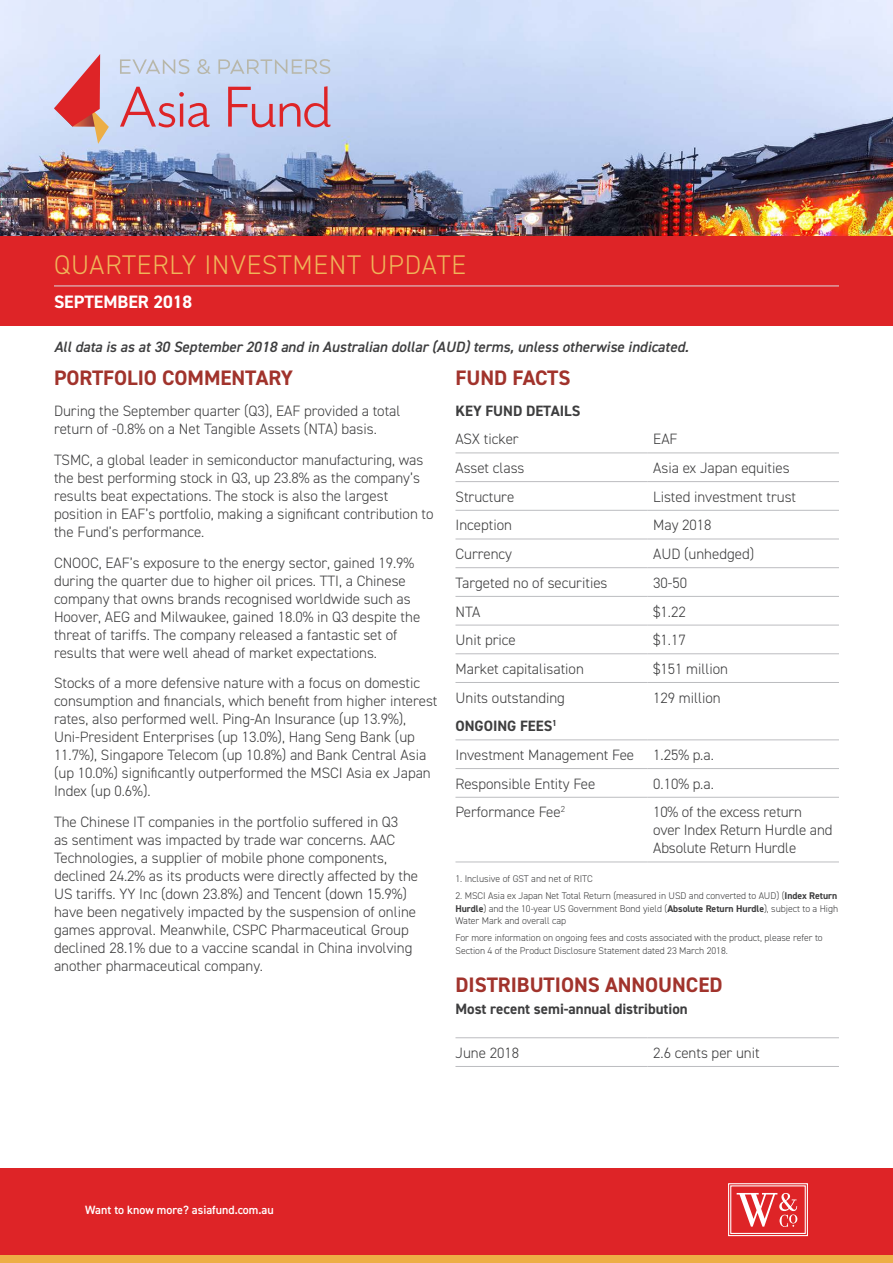
<style>
.page{position:relative;width:893px;height:1263px;background:#fff}
.page>*{position:absolute;margin:0;border:0;box-sizing:border-box;transform-origin:0 0}
.Page_heading_-_orang{font:300 27px "DIN2014";letter-spacing:.03em;color:#efb559}
.red_subhead{font:700 21px "DIN2014";color:#a1332c}
.red_subhead-2{font:700 18px "DIN2014";color:#fff}
.Body_copy{font:300 15px/18px "DIN2014";color:#3e3e3f}
.Table_Body{font:300 15px/18px "DIN2014";color:#3e3e3f}
.Body_copy-2{font:italic 600 15px "DIN2014";color:#3e3e3f}
.Table_Header{font:700 15px "DIN2014";color:#3e3e3f}
.t1{font:600 12px "DIN2014";color:#fff}
.footnote{font:300 9.75px/12.8px "DIN2014";color:#3e3e3f;text-align:justify}
.s1{font-weight:700}
</style>
<div class="page">
<div style="left:0;top:1168px;width:893px;height:87px;background:#de2427"></div>
<svg style="left:728px;top:1183px;width:80px;height:54px"></svg>
<div style="left:0;top:1255px;width:893px;height:8px;background:#edae46"></div>
<img style="left:0;top:0;width:893px;height:236px">
<div style="left:0;top:236px;width:893px;height:90px;background:#de2427"></div>
<hr style="left:455px;top:452px;width:192px;height:1px;background:#bcbdc0">
<hr style="left:647px;top:452px;width:192px;height:1px;background:#bcbdc0">
<hr style="left:455px;top:481px;width:192px;height:1px;background:#bcbdc0">
<hr style="left:647px;top:481px;width:192px;height:1px;background:#bcbdc0">
<hr style="left:455px;top:510px;width:192px;height:1px;background:#bcbdc0">
<hr style="left:647px;top:510px;width:192px;height:1px;background:#bcbdc0">
<hr style="left:455px;top:539px;width:192px;height:1px;background:#bcbdc0">
<hr style="left:647px;top:539px;width:192px;height:1px;background:#bcbdc0">
<hr style="left:455px;top:567px;width:192px;height:1px;background:#bcbdc0">
<hr style="left:647px;top:567px;width:192px;height:1px;background:#bcbdc0">
<hr style="left:455px;top:596px;width:192px;height:1px;background:#bcbdc0">
<hr style="left:647px;top:596px;width:192px;height:1px;background:#bcbdc0">
<hr style="left:455px;top:625px;width:192px;height:1px;background:#bcbdc0">
<hr style="left:647px;top:625px;width:192px;height:1px;background:#bcbdc0">
<hr style="left:455px;top:653px;width:192px;height:1px;background:#bcbdc0">
<hr style="left:647px;top:653px;width:192px;height:1px;background:#bcbdc0">
<hr style="left:455px;top:739px;width:192px;height:1px;background:#bcbdc0">
<hr style="left:647px;top:739px;width:192px;height:1px;background:#bcbdc0">
<hr style="left:455px;top:768px;width:192px;height:1px;background:#bcbdc0">
<hr style="left:647px;top:768px;width:192px;height:1px;background:#bcbdc0">
<hr style="left:455px;top:797px;width:192px;height:1px;background:#bcbdc0">
<hr style="left:647px;top:797px;width:192px;height:1px;background:#bcbdc0">
<hr style="left:455px;top:861px;width:192px;height:1px;background:#bcbdc0">
<hr style="left:647px;top:861px;width:192px;height:1px;background:#bcbdc0">
<hr style="left:455px;top:682px;width:192px;height:1px;background:#bcbdc0">
<hr style="left:647px;top:682px;width:192px;height:1px;background:#bcbdc0">
<hr style="left:455px;top:1037px;width:192px;height:1px;background:#bcbdc0">
<hr style="left:647px;top:1037px;width:192px;height:1px;background:#bcbdc0">
<hr style="left:455px;top:1066px;width:192px;height:1px;background:#bcbdc0">
<hr style="left:647px;top:1066px;width:192px;height:1px;background:#bcbdc0">
<svg style="left:120px;top:59px;width:69px;height:15px"></svg>
<svg style="left:197px;top:59px;width:14px;height:15px"></svg>
<svg style="left:218px;top:59px;width:112px;height:15px;background:#c5d0df"></svg>
<svg style="left:120px;top:87px;width:90px;height:40px;background:#cfb1c7"></svg>
<svg style="left:228px;top:86px;width:102px;height:41px;background:#caacc6"></svg>
<svg style="left:54px;top:54px;width:55px;height:90px;background:#d69aa4"></svg>
<hr style="left:54px;top:286px;width:785px;height:1px;background:#dcdddf">
<p class="Page_heading_-_orang" style="left:54px;top:248px;width:414px">QUARTERLY INVESTMENT UPDATE</p>
<p class="red_subhead-2" style="left:54px;top:289px;width:140px">SEPTEMBER 2018</p>
<p class="Body_copy-2" style="left:54px;top:337px;width:636px">All data is as at 30 September 2018 and in Australian dollar (AUD) terms, unless otherwise indicated.</p>
<p class="red_subhead" style="left:54px;top:364px;width:240px">PORTFOLIO COMMENTARY</p>
<p class="Body_copy" style="left:54px;top:402px;width:348px">During the September quarter (Q3), EAF provided a total return of -0.8% on a Net Tangible Assets (NTA) basis.</p>
<p class="Body_copy" style="left:54px;top:451px;width:381px">TSMC, a global leader in semiconductor manufacturing, was the best performing stock in Q3, up 23.8% as the company’s results beat expectations. The stock is also the largest position in EAF’s portfolio, making a significant contribution to the Fund’s performance.</p>
<p class="Body_copy" style="left:54px;top:553px;width:368px">CNOOC, EAF’s exposure to the energy sector, gained 19.9% during the quarter due to higher oil prices. TTI, a Chinese company that owns brands recognised worldwide such as Hoover, AEG and Milwaukee, gained 18.0% in Q3 despite the threat of tariffs. The company released a fantastic set of results that were well ahead of market expectations.</p>
<p class="Body_copy" style="left:54px;top:674px;width:385px">Stocks of a more defensive nature with a focus on domestic consumption and financials, which benefit from higher interest rates, also performed well. Ping-An Insurance (up 13.9%), Uni-President Enterprises (up 13.0%), Hang Seng Bank (up 11.7%), Singapore Telecom (up 10.8%) and Bank Central Asia (up 10.0%) significantly outperformed the MSCI Asia ex Japan Index (up 0.6%).</p>
<p class="Body_copy" style="left:54px;top:813px;width:366px">The Chinese IT companies in the portfolio suffered in Q3<br>as sentiment was impacted by trade war concerns. AAC Technologies, a supplier of mobile phone components, declined 24.2% as its products were directly affected by the US tariffs. YY Inc (down 23.8%) and Tencent (down 15.9%) have been negatively impacted by the suspension of online games approval. Meanwhile, CSPC Pharmaceutical Group declined 28.1% due to a vaccine scandal in China involving another pharmaceutical company.</p>
<p class="red_subhead" style="left:455px;top:364px;width:116px">FUND FACTS</p>
<p class="Table_Header" style="left:455px;top:401px;width:126px">KEY FUND DETAILS</p>
<p class="Table_Body" style="left:455px;top:430px;width:65px">ASX ticker</p>
<p class="Table_Body" style="left:653px;top:430px;width:26px">EAF</p>
<p class="Table_Body" style="left:455px;top:459px;width:71px">Asset class</p>
<p class="Table_Body" style="left:653px;top:459px;width:138px">Asia ex Japan equities</p>
<p class="Table_Body" style="left:455px;top:488px;width:60px">Structure</p>
<p class="Table_Body" style="left:653px;top:488px;width:144px">Listed investment trust</p>
<p class="Table_Body" style="left:455px;top:516px;width:58px">Inception</p>
<p class="Table_Body" style="left:653px;top:516px;width:60px">May 2018</p>
<p class="Table_Body" style="left:455px;top:545px;width:58px">Currency</p>
<p class="Table_Body" style="left:653px;top:545px;width:103px">AUD (unhedged)</p>
<p class="Table_Body" style="left:455px;top:574px;width:153px">Targeted no of securities</p>
<p class="Table_Body" style="left:653px;top:574px;width:35px">30-50</p>
<p class="Table_Body" style="left:455px;top:602px;width:26px">NTA</p>
<p class="Table_Body" style="left:653px;top:602px;width:34px">$1.22</p>
<p class="Table_Body" style="left:455px;top:631px;width:62px">Unit price</p>
<p class="Table_Body" style="left:653px;top:631px;width:34px">$1.17</p>
<p class="Table_Body" style="left:455px;top:660px;width:130px">Market capitalisation</p>
<p class="Table_Body" style="left:653px;top:660px;width:76px">$151 million</p>
<p class="Table_Body" style="left:455px;top:688px;width:111px">Units outstanding</p>
<p class="Table_Body" style="left:653px;top:688px;width:69px">129 million</p>
<p class="Table_Header" style="left:455px;top:716px;width:103px">ONGOING FEES<sup>1</sup></p>
<p class="Table_Body" style="left:455px;top:746px;width:180px">Investment Management Fee</p>
<p class="Table_Body" style="left:653px;top:746px;width:62px">1.25% p.a.</p>
<p class="Table_Body" style="left:455px;top:775px;width:141px">Responsible Entity Fee</p>
<p class="Table_Body" style="left:653px;top:775px;width:62px">0.10% p.a.</p>
<p class="Table_Body" style="left:455px;top:803px;width:111px">Performance Fee<sup>2</sup></p>
<p class="Table_Body" style="left:653px;top:803px;width:181px">10% of the excess return over Index Return Hurdle and<br>Absolute Return Hurdle</p>
<p class="footnote" style="left:455px;top:872px;width:139px">1. Inclusive of GST and net of RITC</p>
<p class="footnote" style="left:455px;top:889px;width:384px">2. MSCI Asia ex Japan Net Total Return (measured in USD and converted to AUD) (<span class="s1">Index Return Hurdle</span>) and the 10-year US Government Bond yield (<span class="s1">Absolute Return Hurdle</span>), subject to a High Water Mark and overall cap</p>
<p class="footnote" style="left:455px;top:932px;width:369px">For more information on ongoing fees and costs associated with the product, please refer to<br>Section 4 of the Product Disclosure Statement dated 23 March 2018.</p>
<p class="red_subhead" style="left:455px;top:971px;width:268px">DISTRIBUTIONS ANNOUNCED</p>
<p class="Table_Header" style="left:455px;top:999px;width:234px">Most recent semi-annual distribution</p>
<p class="Table_Body" style="left:455px;top:1044px;width:65px">June 2018</p>
<p class="Table_Body" style="left:653px;top:1044px;width:108px">2.6 cents per unit</p>
<p class="t1" style="left:85px;top:1202px;width:190px">Want to know more? asiafund.com.au</p>
</div>
